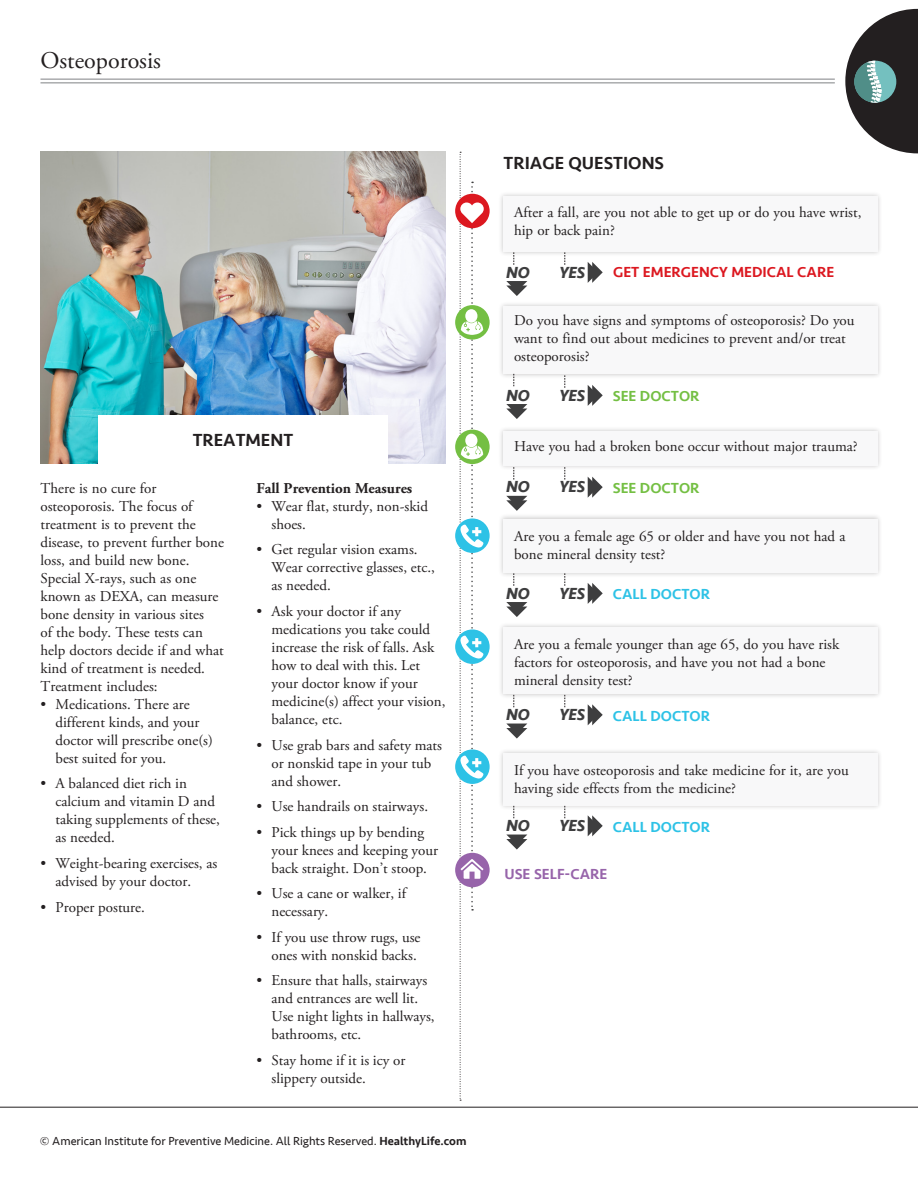
<style>
.page{position:relative;width:918px;height:1188px;background:#fff}
.page>*{position:absolute;margin:0;border:0;box-sizing:border-box;transform-origin:0 0}
.Body_IntroParagraph{font:24px "Adobe Garamond Pro";color:#231f20}
.Body_SubHead{font:500 18px "Seravek";color:#231f20}
.Body_Text{font:italic 700 16.5px "Seravek";color:#3e3e3f}
.FlowChart_NoYes{font:italic 700 16.5px "Seravek";color:#3e3e3f}
.Body_Bullet{font:15px/18px "Adobe Garamond Pro";color:#231f20}
.Body_Text-2{font:15px/18px "Adobe Garamond Pro";color:#231f20}
.FlowChart_SeeDoctor{font:500 15px "Seravek";color:#2dc2e6}
.FlowChart_GetMedicalCareFast{font:500 15px "Seravek";color:#dc1820}
.Body_Text-3{font:700 15px "Adobe Garamond Pro";color:#231f20}
.FlowChart_SeeDoctor-2{font:500 15px "Seravek";color:#74bf43}
.FlowChart_UseSelfCare{font:500 15px "Seravek";color:#9764aa}
.t1{font:12px "Seravek";color:#231f20}
.s1{font-weight:500}
</style>
<div class="page">
<div style="left:498px;top:426px;width:384px;height:45px;background:#231f20;opacity:.25"></div>
<div style="left:503px;top:431px;width:375px;height:35px;background:#f8f8f9"></div>
<div style="left:498px;top:748px;width:384px;height:62px;background:#231f20;opacity:.25"></div>
<div style="left:503px;top:753px;width:375px;height:52px;background:#f8f8f9"></div>
<div style="left:498px;top:622px;width:384px;height:77px;background:#231f20;opacity:.25"></div>
<div style="left:503px;top:627px;width:375px;height:67px;background:#f8f8f9"></div>
<div style="left:498px;top:514px;width:384px;height:64px;background:#231f20;opacity:.25"></div>
<div style="left:503px;top:519px;width:375px;height:54px;background:#f8f8f9"></div>
<div style="left:498px;top:301px;width:384px;height:78px;background:#231f20;opacity:.25"></div>
<div style="left:503px;top:306px;width:375px;height:68px;background:#f8f8f9"></div>
<div style="left:498px;top:191px;width:384px;height:66px;background:#231f20;opacity:.25"></div>
<div style="left:503px;top:197px;width:375px;height:55px;background:#f8f8f9"></div>
<svg style="left:506px;top:281px;width:21px;height:15px"></svg>
<svg style="left:588px;top:262px;width:15px;height:21px"></svg>
<svg style="left:514px;top:252px;width:1px;height:13px"></svg>
<svg style="left:565px;top:252px;width:1px;height:13px"></svg>
<svg style="left:506px;top:404px;width:21px;height:15px"></svg>
<svg style="left:588px;top:385px;width:15px;height:21px"></svg>
<svg style="left:565px;top:375px;width:1px;height:13px"></svg>
<svg style="left:455px;top:305px;width:35px;height:35px"></svg>
<div style="left:455px;top:853px;width:35px;height:34px;background:#9764aa;border-radius:50%"></div>
<svg style="left:506px;top:602px;width:21px;height:15px"></svg>
<svg style="left:588px;top:583px;width:15px;height:21px"></svg>
<svg style="left:514px;top:573px;width:1px;height:13px"></svg>
<svg style="left:565px;top:573px;width:1px;height:13px"></svg>
<svg style="left:506px;top:724px;width:21px;height:15px"></svg>
<svg style="left:588px;top:704px;width:15px;height:21px"></svg>
<svg style="left:506px;top:835px;width:21px;height:15px"></svg>
<svg style="left:588px;top:815px;width:15px;height:21px"></svg>
<img style="left:40px;top:152px;width:406px;height:312px">
<div style="left:98px;top:415px;width:290px;height:62px;background:#fff"></div>
<svg style="left:455px;top:749px;width:35px;height:35px"></svg>
<svg style="left:455px;top:629px;width:35px;height:35px"></svg>
<svg style="left:455px;top:518px;width:35px;height:35px"></svg>
<div style="left:455px;top:194px;width:35px;height:34px;background:#dc1820;border-radius:50%"></div>
<svg style="left:506px;top:496px;width:21px;height:15px"></svg>
<svg style="left:588px;top:477px;width:15px;height:21px"></svg>
<svg style="left:514px;top:467px;width:1px;height:13px"></svg>
<svg style="left:565px;top:467px;width:1px;height:13px"></svg>
<div style="left:455px;top:430px;width:35px;height:34px;background:#74bf43;border-radius:50%"></div>
<svg style="left:460px;top:152px;width:24px;height:949px"></svg>
<hr style="left:0;top:1107px;width:918px;height:1px;background:#231f20">
<hr style="left:40px;top:79px;width:795px;height:1px;background:#808285">
<hr style="left:40px;top:82px;width:795px;height:1px;background:#808285">
<svg style="left:845px;top:9px;width:73px;height:144px"></svg>
<p class="Body_IntroParagraph" style="left:40px;top:46px;width:122px">Osteoporosis</p>
<p class="Body_SubHead" style="left:193px;top:429px;width:102px">TREATMENT</p>
<p class="Body_Text-2" style="left:40px;top:480px;width:185px">There is no cure for osteoporosis. The focus of treatment is to prevent the disease, to prevent further bone loss, and build new bone.</p>
<p class="Body_Text-2" style="left:40px;top:570px;width:185px">Special X-rays, such as one known as DEXA, can measure bone density in various sites<br>of the body. These tests can help doctors decide if and what kind of treatment is needed.<br>Treatment includes:</p>
<p class="Body_Bullet" style="left:56px;top:696px;width:159px;text-indent:-15px">• Medications. There are different kinds, and your doctor will prescribe one(s) best suited for you.</p>
<p class="Body_Bullet" style="left:56px;top:775px;width:166px;text-indent:-15px">• A balanced diet rich in calcium and vitamin D and taking supplements of these, as needed.</p>
<p class="Body_Bullet" style="left:56px;top:855px;width:163px;text-indent:-15px">• Weight-bearing exercises, as advised by your doctor.</p>
<p class="Body_Bullet" style="left:40px;top:898px;width:106px">• Proper posture.</p>
<p class="Body_Text-3" style="left:256px;top:479px;width:157px">Fall Prevention Measures</p>
<p class="Body_Bullet" style="left:272px;top:498px;width:158px;text-indent:-15px">• Wear flat, sturdy, non-skid shoes.</p>
<p class="Body_Bullet" style="left:272px;top:541px;width:165px;text-indent:-15px">• Get regular vision exams.<br>Wear corrective glasses, etc., as needed.</p>
<p class="Body_Bullet" style="left:272px;top:603px;width:176px;text-indent:-15px">• Ask your doctor if any medications you take could increase the risk of falls. Ask how to deal with this. Let your doctor know if your medicine(s) affect your vision, balance, etc.</p>
<p class="Body_Bullet" style="left:272px;top:736px;width:172px;text-indent:-15px">• Use grab bars and safety mats or nonskid tape in your tub and shower.</p>
<p class="Body_Bullet" style="left:256px;top:798px;width:173px">• Use handrails on stairways.</p>
<p class="Body_Bullet" style="left:272px;top:823px;width:168px;text-indent:-15px">• Pick things up by bending your knees and keeping your back straight. Don’t stoop.</p>
<p class="Body_Bullet" style="left:272px;top:885px;width:136px;text-indent:-15px">• Use a cane or walker, if necessary.</p>
<p class="Body_Bullet" style="left:256px;top:929px;width:166px;text-align:right">• If you use throw rugs, use ones with nonskid backs.</p>
<p class="Body_Bullet" style="left:272px;top:972px;width:165px;text-indent:-15px">• Ensure that halls, stairways and entrances are well lit.<br>Use night lights in hallways, bathrooms, etc.</p>
<p class="Body_Bullet" style="left:272px;top:1052px;width:135px;text-indent:-15px">• Stay home if it is icy or slippery outside.</p>
<p class="t1" style="left:40px;top:1132px;width:428px">© American Institute for Preventive Medicine. All Rights Reserved. <span class="s1">HealthyLife.com</span></p>
<p class="Body_SubHead" style="left:504px;top:151px;width:162px">TRIAGE QUESTIONS</p>
<p class="Body_Text-2" style="left:514px;top:204px;width:349px">After a fall, are you not able to get up or do you have wrist, hip or back pain?</p>
<p class="FlowChart_NoYes" style="left:506px;top:258px;width:25px">NO</p>
<p class="FlowChart_NoYes" style="left:559px;top:258px;width:27px">YES</p>
<p class="FlowChart_GetMedicalCareFast" style="left:613px;top:263px;width:223px">GET EMERGENCY MEDICAL CARE</p>
<p class="Body_Text-2" style="left:514px;top:312px;width:342px">Do you have signs and symptoms of osteoporosis? Do you want to find out about medicines to prevent and/or treat osteoporosis?</p>
<p class="Body_Text" style="left:506px;top:381px;width:25px">NO</p>
<p class="Body_Text" style="left:559px;top:381px;width:27px">YES</p>
<p class="FlowChart_SeeDoctor-2" style="left:613px;top:387px;width:88px">SEE DOCTOR</p>
<p class="Body_Text-2" style="left:514px;top:438px;width:345px">Have you had a broken bone occur without major trauma?</p>
<p class="Body_Text" style="left:506px;top:473px;width:25px">NO</p>
<p class="Body_Text" style="left:559px;top:473px;width:27px">YES</p>
<p class="FlowChart_SeeDoctor-2" style="left:613px;top:479px;width:88px">SEE DOCTOR</p>
<p class="Body_Text-2" style="left:514px;top:528px;width:333px">Are you a female age 65 or older and have you not had a bone mineral density test?</p>
<p class="Body_Text" style="left:506px;top:579px;width:25px">NO</p>
<p class="Body_Text" style="left:559px;top:579px;width:27px">YES</p>
<p class="FlowChart_SeeDoctor" style="left:613px;top:585px;width:99px">CALL DOCTOR</p>
<p class="Body_Text-2" style="left:514px;top:636px;width:327px">Are you a female younger than age 65, do you have risk factors for osteoporosis, and have you not had a bone mineral density test?</p>
<p class="Body_Text" style="left:506px;top:701px;width:25px">NO</p>
<p class="Body_Text" style="left:559px;top:701px;width:27px">YES</p>
<p class="FlowChart_SeeDoctor" style="left:613px;top:706px;width:99px">CALL DOCTOR</p>
<p class="Body_Text-2" style="left:514px;top:762px;width:336px">If you have osteoporosis and take medicine for it, are you having side effects from the medicine?</p>
<p class="Body_Text" style="left:506px;top:812px;width:25px">NO</p>
<p class="Body_Text" style="left:559px;top:812px;width:27px">YES</p>
<p class="FlowChart_SeeDoctor" style="left:613px;top:817px;width:99px">CALL DOCTOR</p>
<p class="FlowChart_UseSelfCare" style="left:504px;top:865px;width:105px">USE SELF-CARE</p>
</div>
